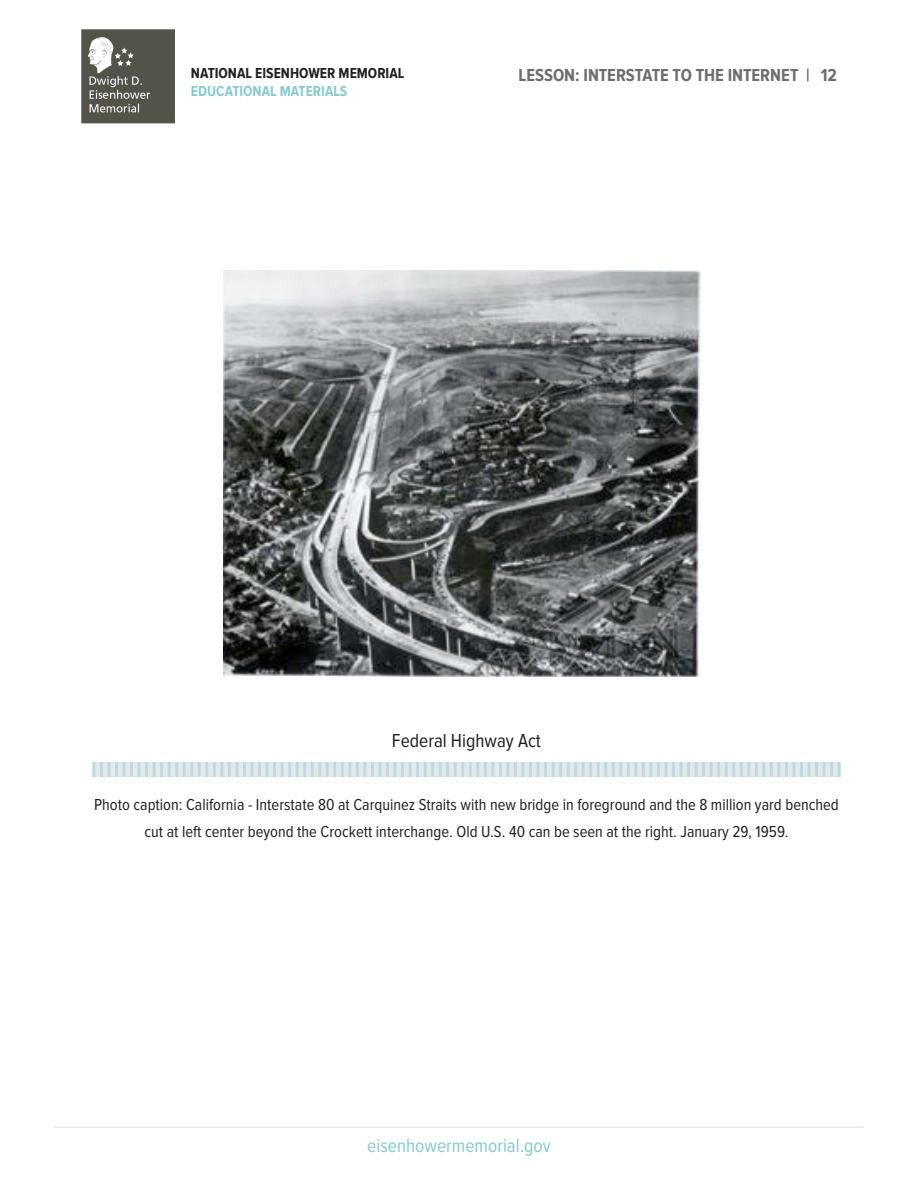
<style>
.page{position:relative;width:918px;height:1188px;background:#fff}
.page>*{position:absolute;margin:0;border:0;box-sizing:border-box;transform-origin:0 0}
.t1{font:condensed 19.5px "Proxima Nova";color:#88cad0}
.ImageCaption-wRuleBe{font:condensed 19.5px "Proxima Nova";color:#231f20}
.Running_Header-PageN{font:700 condensed 18px "Proxima Nova";letter-spacing:-.005em;color:#6c6d70}
.Body_Text{font:condensed 16.5px/27px "Proxima Nova";color:#231f20;text-align:center}
.t2{font:700 condensed 15px "Proxima Nova";color:#231f20}
.t3{font:700 condensed 15px "Proxima Nova";color:#88cad0}
</style>
<div class="page">
<img style="left:81px;top:30px;width:93px;height:93px">
<hr style="left:54px;top:1126px;width:810px;height:2px;background:#e6e7e9">
<div style="left:92px;top:762px;width:749px;height:15px;background:#e6e7e9"></div>
<hr style="left:92px;top:762px;width:3px;height:15px;background:#b7dde1">
<hr style="left:100px;top:762px;width:3px;height:15px;background:#b7dde1">
<svg style="left:108px;top:762px;width:2px;height:15px"></svg>
<hr style="left:115px;top:762px;width:3px;height:15px;background:#b7dde1">
<svg style="left:123px;top:762px;width:2px;height:15px"></svg>
<hr style="left:130px;top:762px;width:3px;height:15px;background:#b7dde1">
<svg style="left:138px;top:762px;width:2px;height:15px"></svg>
<hr style="left:145px;top:762px;width:3px;height:15px;background:#b7dde1">
<hr style="left:153px;top:762px;width:3px;height:15px;background:#b7dde1">
<hr style="left:160px;top:762px;width:3px;height:15px;background:#b7dde1">
<hr style="left:168px;top:762px;width:3px;height:15px;background:#b7dde1">
<hr style="left:175px;top:762px;width:3px;height:15px;background:#b7dde1">
<hr style="left:183px;top:762px;width:3px;height:15px;background:#b7dde1">
<hr style="left:190px;top:762px;width:3px;height:15px;background:#b7dde1">
<hr style="left:198px;top:762px;width:3px;height:15px;background:#b7dde1">
<hr style="left:205px;top:762px;width:3px;height:15px;background:#b7dde1">
<hr style="left:213px;top:762px;width:3px;height:15px;background:#b7dde1">
<hr style="left:220px;top:762px;width:3px;height:15px;background:#b7dde1">
<hr style="left:228px;top:762px;width:3px;height:15px;background:#b7dde1">
<svg style="left:236px;top:762px;width:2px;height:15px"></svg>
<hr style="left:243px;top:762px;width:3px;height:15px;background:#b7dde1">
<svg style="left:251px;top:762px;width:2px;height:15px"></svg>
<hr style="left:258px;top:762px;width:3px;height:15px;background:#b7dde1">
<svg style="left:266px;top:762px;width:2px;height:15px"></svg>
<hr style="left:273px;top:762px;width:3px;height:15px;background:#b7dde1">
<svg style="left:281px;top:762px;width:2px;height:15px"></svg>
<hr style="left:288px;top:762px;width:3px;height:15px;background:#b7dde1">
<hr style="left:296px;top:762px;width:3px;height:15px;background:#b7dde1">
<hr style="left:303px;top:762px;width:3px;height:15px;background:#b7dde1">
<hr style="left:311px;top:762px;width:3px;height:15px;background:#b7dde1">
<hr style="left:318px;top:762px;width:3px;height:15px;background:#b7dde1">
<hr style="left:326px;top:762px;width:3px;height:15px;background:#b7dde1">
<hr style="left:333px;top:762px;width:3px;height:15px;background:#b7dde1">
<hr style="left:341px;top:762px;width:3px;height:15px;background:#b7dde1">
<hr style="left:348px;top:762px;width:3px;height:15px;background:#b7dde1">
<hr style="left:356px;top:762px;width:3px;height:15px;background:#b7dde1">
<hr style="left:363px;top:762px;width:3px;height:15px;background:#b7dde1">
<hr style="left:371px;top:762px;width:3px;height:15px;background:#b7dde1">
<svg style="left:379px;top:762px;width:2px;height:15px"></svg>
<hr style="left:386px;top:762px;width:3px;height:15px;background:#b7dde1">
<svg style="left:394px;top:762px;width:2px;height:15px"></svg>
<hr style="left:401px;top:762px;width:3px;height:15px;background:#b7dde1">
<svg style="left:409px;top:762px;width:2px;height:15px"></svg>
<hr style="left:416px;top:762px;width:3px;height:15px;background:#b7dde1">
<hr style="left:424px;top:762px;width:3px;height:15px;background:#b7dde1">
<hr style="left:431px;top:762px;width:3px;height:15px;background:#b7dde1">
<hr style="left:439px;top:762px;width:3px;height:15px;background:#b7dde1">
<hr style="left:446px;top:762px;width:3px;height:15px;background:#b7dde1">
<hr style="left:454px;top:762px;width:3px;height:15px;background:#b7dde1">
<hr style="left:461px;top:762px;width:3px;height:15px;background:#b7dde1">
<hr style="left:469px;top:762px;width:3px;height:15px;background:#b7dde1">
<hr style="left:476px;top:762px;width:3px;height:15px;background:#b7dde1">
<hr style="left:484px;top:762px;width:3px;height:15px;background:#b7dde1">
<hr style="left:491px;top:762px;width:3px;height:15px;background:#b7dde1">
<hr style="left:499px;top:762px;width:3px;height:15px;background:#b7dde1">
<hr style="left:506px;top:762px;width:3px;height:15px;background:#b7dde1">
<hr style="left:514px;top:762px;width:3px;height:15px;background:#b7dde1">
<svg style="left:522px;top:762px;width:2px;height:15px"></svg>
<hr style="left:529px;top:762px;width:3px;height:15px;background:#b7dde1">
<svg style="left:537px;top:762px;width:2px;height:15px"></svg>
<hr style="left:544px;top:762px;width:3px;height:15px;background:#b7dde1">
<svg style="left:552px;top:762px;width:2px;height:15px"></svg>
<hr style="left:559px;top:762px;width:3px;height:15px;background:#b7dde1">
<hr style="left:567px;top:762px;width:3px;height:15px;background:#b7dde1">
<hr style="left:574px;top:762px;width:3px;height:15px;background:#b7dde1">
<hr style="left:582px;top:762px;width:3px;height:15px;background:#b7dde1">
<hr style="left:589px;top:762px;width:3px;height:15px;background:#b7dde1">
<hr style="left:597px;top:762px;width:3px;height:15px;background:#b7dde1">
<hr style="left:604px;top:762px;width:3px;height:15px;background:#b7dde1">
<hr style="left:612px;top:762px;width:3px;height:15px;background:#b7dde1">
<hr style="left:619px;top:762px;width:3px;height:15px;background:#b7dde1">
<hr style="left:627px;top:762px;width:3px;height:15px;background:#b7dde1">
<hr style="left:634px;top:762px;width:3px;height:15px;background:#b7dde1">
<hr style="left:642px;top:762px;width:3px;height:15px;background:#b7dde1">
<svg style="left:650px;top:762px;width:2px;height:15px"></svg>
<hr style="left:657px;top:762px;width:3px;height:15px;background:#b7dde1">
<svg style="left:665px;top:762px;width:2px;height:15px"></svg>
<hr style="left:672px;top:762px;width:3px;height:15px;background:#b7dde1">
<svg style="left:680px;top:762px;width:2px;height:15px"></svg>
<hr style="left:687px;top:762px;width:3px;height:15px;background:#b7dde1">
<svg style="left:695px;top:762px;width:2px;height:15px"></svg>
<hr style="left:702px;top:762px;width:3px;height:15px;background:#b7dde1">
<hr style="left:710px;top:762px;width:3px;height:15px;background:#b7dde1">
<hr style="left:717px;top:762px;width:3px;height:15px;background:#b7dde1">
<hr style="left:725px;top:762px;width:3px;height:15px;background:#b7dde1">
<hr style="left:732px;top:762px;width:3px;height:15px;background:#b7dde1">
<hr style="left:740px;top:762px;width:3px;height:15px;background:#b7dde1">
<hr style="left:747px;top:762px;width:3px;height:15px;background:#b7dde1">
<hr style="left:755px;top:762px;width:3px;height:15px;background:#b7dde1">
<hr style="left:762px;top:762px;width:3px;height:15px;background:#b7dde1">
<hr style="left:770px;top:762px;width:3px;height:15px;background:#b7dde1">
<hr style="left:777px;top:762px;width:3px;height:15px;background:#b7dde1">
<hr style="left:785px;top:762px;width:3px;height:15px;background:#b7dde1">
<svg style="left:793px;top:762px;width:2px;height:15px"></svg>
<hr style="left:800px;top:762px;width:3px;height:15px;background:#b7dde1">
<svg style="left:808px;top:762px;width:2px;height:15px"></svg>
<hr style="left:815px;top:762px;width:3px;height:15px;background:#b7dde1">
<svg style="left:823px;top:762px;width:2px;height:15px"></svg>
<hr style="left:830px;top:762px;width:3px;height:15px;background:#b7dde1">
<hr style="left:838px;top:762px;width:3px;height:15px;background:#b7dde1">
<img style="left:224px;top:270px;width:477px;height:407px">
<p class="t2" style="left:191px;top:65px;width:215px">NATIONAL EISENHOWER MEMORIAL</p>
<p class="t3" style="left:191px;top:83px;width:158px">EDUCATIONAL MATERIALS</p>
<p class="Running_Header-PageN" style="left:519px;top:65px;width:320px">LESSON: INTERSTATE TO THE INTERNET | 12</p>
<p class="ImageCaption-wRuleBe" style="left:392px;top:730px;width:151px">Federal Highway Act</p>
<p class="Body_Text" style="left:94px;top:791px;width:746px">Photo caption: California - Interstate 80 at Carquinez Straits with new bridge in foreground and the 8 million yard benched cut at left center beyond the Crockett interchange. Old U.S. 40 can be seen at the right. January 29, 1959.</p>
<p class="t1" style="left:367px;top:1135px;width:185px">eisenhowermemorial.gov</p>
</div>
